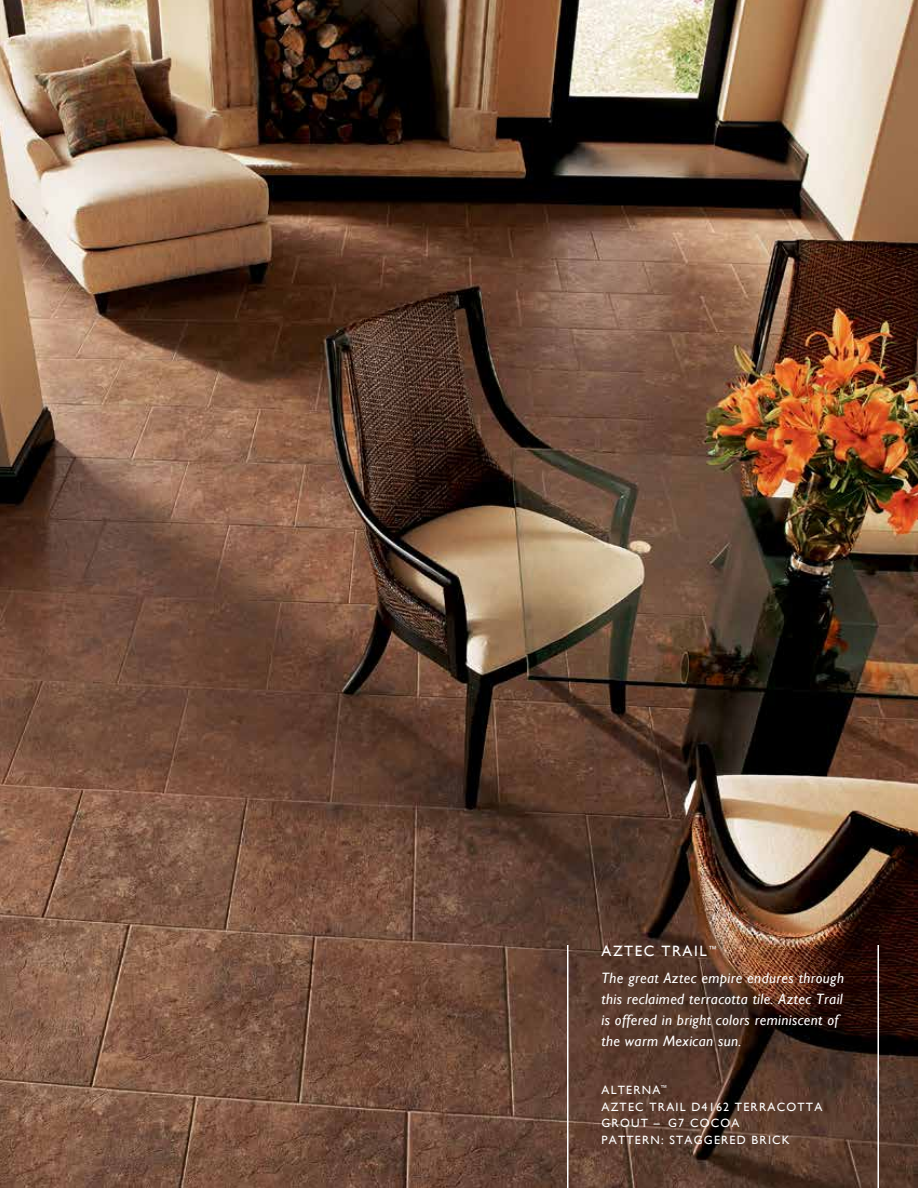
<style>
.page{position:relative;width:918px;height:1188px;background:#fff}
.page>*{position:absolute;margin:0;border:0;box-sizing:border-box;transform-origin:0 0}
.t1{font:italic 15px/21px "Gill Sans";letter-spacing:.025em;color:#fff}
.t2{font:15px "Gill Sans";letter-spacing:.1em;color:#fff}
.t3{font:12px/16.5px "Gill Sans";letter-spacing:.1em;color:#fff}
</style>
<div class="page">
<img style="left:0;top:0;width:918px;height:1188px">
<hr style="left:567px;top:945px;width:1px;height:243px;background:#fff">
<hr style="left:878px;top:945px;width:1px;height:243px;background:#fff">
<p class="t2" style="left:602px;top:943px;width:117px">AZTEC TRAIL<sup>™</sup></p>
<p class="t1" style="left:602px;top:968px;width:244px">The great Aztec empire endures through this reclaimed terracotta tile. Aztec Trail is offered in bright colors reminiscent of the warm Mexican sun.</p>
<p class="t3" style="left:602px;top:1082px;width:222px">ALTERNA<sup>™<br></sup>AZTEC TRAIL D4162 TERRACOTTA<br>GROUT – G7 COCOA<br>PATTERN</p>
<p class="t3" style="left:661px;top:1131px;width:17px">: STA</p>
<p class="t3" style="left:694px;top:1131px;width:29px">GGERED</p>
<p class="t3" style="left:752px;top:1131px;width:40px">BRICK</p>
</div>
